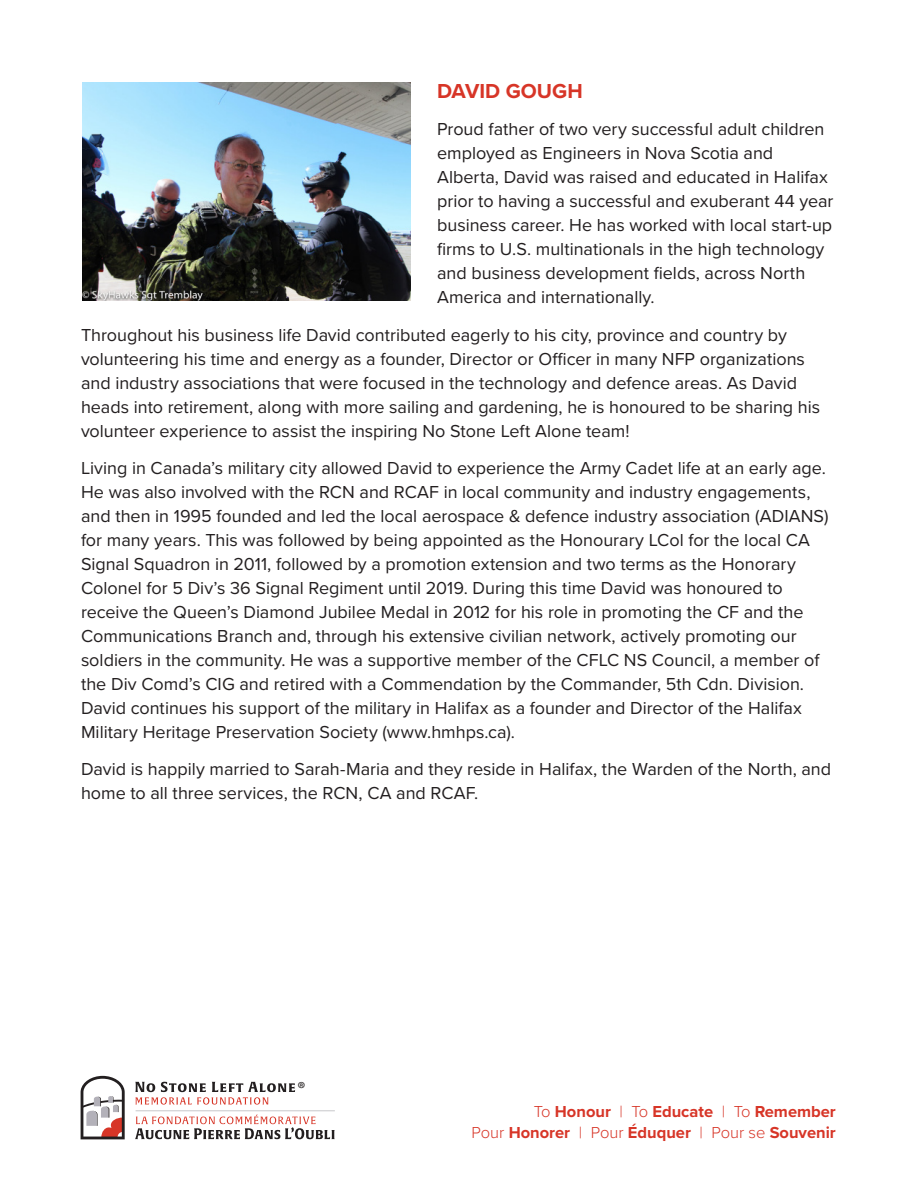
<style>
.page{position:relative;width:918px;height:1188px;background:#fff}
.page>*{position:absolute;margin:0;border:0;box-sizing:border-box;transform-origin:0 0}
.t1{font:700 21px "Proxima Nova";color:#d73527}
.t2{font:19.2px "Myriad Pro";color:#231f20}
.t3{font:18px/24px "Proxima Nova";color:#231f20}
.t4{font:700 16.5px/21px "Proxima Nova";color:#d73527;text-align:right}
.s1{font-weight:300}
</style>
<div class="page">
<svg style="left:135px;top:1082px;width:160px;height:23px"></svg>
<svg style="left:81px;top:1076px;width:44px;height:63px"></svg>
<svg style="left:135px;top:1115px;width:200px;height:24px"></svg>
<hr style="left:136px;top:1111px;width:199px;height:1px;background:#c7c8ca">
<img style="left:82px;top:82px;width:328px;height:219px">
<p class="t1" style="left:437px;top:75px;width:147px">DAVID GOUGH</p>
<p class="t3" style="left:437px;top:116px;width:398px">Proud father of two very successful adult children employed as Engineers in Nova Scotia and Alberta, David was raised and educated in Halifax prior to having a successful and exuberant 44 year business career. He has worked with local start-up firms to U.S. multinationals in the high technology and business development fields, across North America and internationally.</p>
<p class="t3" style="left:81px;top:322px;width:741px">Throughout his business life David contributed eagerly to his city, province and country by volunteering his time and energy as a founder, Director or Officer in many NFP organizations and industry associations that were focused in the technology and defence areas. As David heads into retirement, along with more sailing and gardening, he is honoured to be sharing his volunteer experience to assist the inspiring No Stone Left Alone team!</p>
<p class="t3" style="left:81px;top:455px;width:749px">Living in Canada’s military city allowed David to experience the Army Cadet life at an early age.<br>He was also involved with the RCN and RCAF in local community and industry engagements, and then in 1995 founded and led the local aerospace &amp; defence industry association (ADIANS) for many years. This was followed by being appointed as the Honourary LCol for the local CA Signal Squadron in 2011, followed by a promotion extension and two terms as the Honorary Colonel for 5 Div’s 36 Signal Regiment until 2019. During this time David was honoured to receive the Queen’s Diamond Jubilee Medal in 2012 for his role in promoting the CF and the Communications Branch and, through his extensive civilian network, actively promoting our soldiers in the community. He was a supportive member of the CFLC NS Council, a member of the Div Comd’s CIG and retired with a Commendation by the Commander, 5th Cdn. Division.<br>David continues his support of the military in Halifax as a founder and Director of the Halifax Military Heritage Preservation Society (www.hmhps.ca).</p>
<p class="t3" style="left:81px;top:757px;width:752px">David is happily married to Sarah-Maria and they reside in Halifax, the Warden of the North, and home to all three services, the RCN, CA and RCAF.</p>
<p class="t2" style="left:298px;top:1076px;width:10px">®</p>
<p class="t4" style="left:472px;top:1101px;width:366px"><span class="s1">To</span> Honour <span class="s1">| To</span> Educate <span class="s1">| To</span> Remember<br><span class="s1">Pour</span> Honorer <span class="s1">| Pour</span> Éduquer <span class="s1">| Pour se</span> Souvenir</p>
</div>
